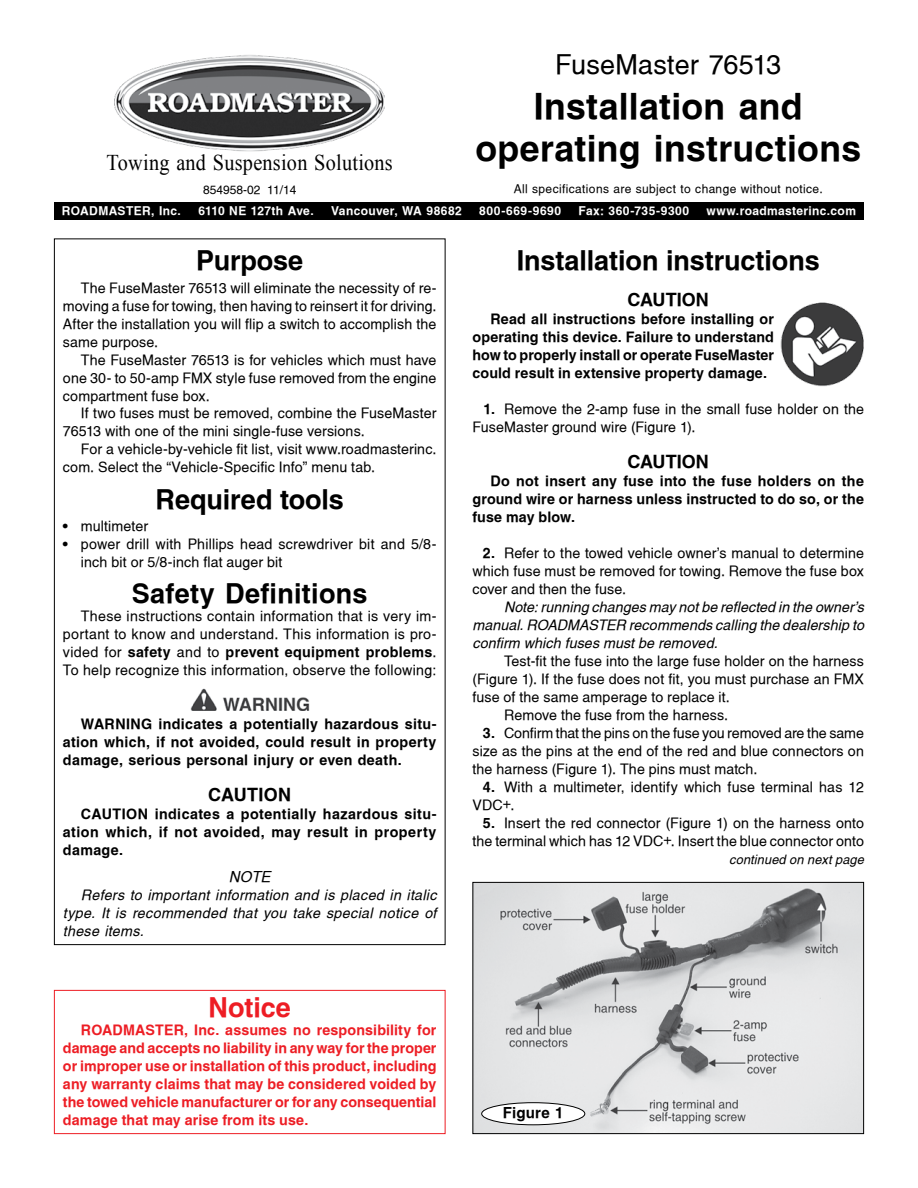
<style>
.page{position:relative;width:918px;height:1188px;background:#fff}
.page>*{position:absolute;margin:0;border:0;box-sizing:border-box;transform-origin:0 0}
.t1{font:700 35.55px/42px "Switzerland";letter-spacing:.01em;color:#000;text-align:center}
.t2{font:700 27px "Switzerland";color:#000}
.t3{font:27px "Switzerland";letter-spacing:.005em;color:#000}
.t4{font:700 27px "Switzerland";color:#ed1d24}
.t5{font:22.5px "Times New Roman";letter-spacing:.01em;color:#000;scale:.9 1}
.t6{font:700 18px "Switzerland";letter-spacing:.005em;color:#000}
.t7{font:700 15px "Switzerland";letter-spacing:.015em;color:#000}
.t8{font:italic 15px "Switzerland";color:#000}
.t9{font:14.25px/18px "Switzerland";letter-spacing:.005em;color:#000;text-align:justify}
.t10{font:700 14.25px/18px "Switzerland";letter-spacing:.015em;color:#000;text-align:justify}
.t11{font:700 14.25px/18px "Switzerland";letter-spacing:.005em;color:#ed1d24;text-align:justify}
.t12{font:italic 14.25px/18px "Switzerland";letter-spacing:.01em;color:#000;text-align:justify}
.t13{font:italic 12.75px "Switzerland";letter-spacing:.01em;color:#000}
.t14{font:700 12px "Switzerland";letter-spacing:.03em;color:#fff}
.t15{font:12px "Switzerland";letter-spacing:.025em;color:#000}
.t16{font:12px "Switzerland";color:#000}
.s1{font-weight:700}
</style>
<div class="page">
<div style="left:54px;top:202px;width:810px;height:18px;background:#000"></div>
<img style="left:115px;top:55px;width:270px;height:97px">
<img style="left:780px;top:302px;width:84px;height:85px">
<div style="left:54px;top:990px;width:392px;height:144px;border:1px solid #ed1d24"></div>
<img style="left:474px;top:884px;width:388px;height:248px">
<div style="left:472px;top:882px;width:392px;height:252px;border:1px solid #000"></div>
<div style="left:482px;top:1103px;width:103px;height:22px;background:#fff;border-radius:50%"></div>
<div style="left:482px;top:1102px;width:103px;height:23px;border:1px solid #000;border-radius:50%"></div>
<img style="left:190px;top:688px;width:120px;height:23px">
<h3 class="t5" style="left:107px;top:147px;width:320px">Towing and Suspension Solutions</h3>
<p class="t16" style="left:203px;top:182px;width:95px">854958-02 11/14</p>
<h2 class="t3" style="left:555px;top:48px;width:228px">FuseMaster 76513</h2>
<h1 class="t1" style="left:475px;top:85px;width:387px">Installation and operating instructions</h1>
<p class="t15" style="left:514px;top:182px;width:310px">All specifications are subject to change without notice.</p>
<p class="t14" style="left:62px;top:204px;width:121px">ROADMASTER, Inc.</p>
<p class="t14" style="left:198px;top:204px;width:117px">6110 NE 127th Ave.</p>
<p class="t14" style="left:331px;top:204px;width:132px">Vancouver, WA 98682</p>
<p class="t14" style="left:479px;top:204px;width:83px">800-669-9690</p>
<p class="t14" style="left:579px;top:204px;width:112px">Fax: 360-735-9300</p>
<p class="t14" style="left:707px;top:204px;width:151px">www.roadmasterinc.com</p>
<h2 class="t2" style="left:196px;top:244px;width:109px">Purpose</h2>
<p class="t9" style="left:63px;top:278px;width:375px;text-indent:18px">The FuseMaster 76513 will eliminate the necessity of re&shy;moving a fuse for towing, then having to reinsert it for driving.<br>After the installation you will flip a switch to accomplish the same purpose.</p>
<p class="t9" style="left:63px;top:350px;width:375px;text-indent:18px">The FuseMaster 76513 is for vehicles which must have one 30- to 50-amp FMX style fuse removed from the engine compartment fuse box.</p>
<p class="t9" style="left:63px;top:404px;width:375px;text-indent:18px">If two fuses must be removed, combine the FuseMaster<br>76513 with one of the mini single-fuse versions.</p>
<p class="t9" style="left:63px;top:440px;width:375px;text-indent:18px">For a vehicle-by-vehicle fit list, visit www.roadmasterinc. com. Select the “Vehicle-Specific Info” menu tab.</p>
<h2 class="t2" style="left:155px;top:483px;width:190px">Required tools</h2>
<p class="t9" style="left:63px;top:517px;width:87px"><span class="s1">•</span> multimeter</p>
<p class="t9" style="left:81px;top:535px;width:357px;text-indent:-18px"><span class="s1">•</span> power drill with Phillips head screwdriver bit and 5/8- inch bit or 5/8-inch flat auger bit</p>
<h2 class="t2" style="left:132px;top:577px;width:237px">Safety Definitions</h2>
<p class="t9" style="left:63px;top:607px;width:375px;text-indent:18px">These instructions contain information that is very im&shy;portant to know and understand. This information is pro&shy;vided for <span class="s1">safety</span> and to <span class="s1">prevent equipment problems</span>.<br>To help recognize this information, observe the following:</p>
<p class="t10" style="left:63px;top:715px;width:375px;text-indent:18px">WARNING indicates a potentially hazardous situ&shy;ation which, if not avoided, could result in property damage, serious personal injury or even death.</p>
<p class="t6" style="left:208px;top:784px;width:84px">CAUTION</p>
<p class="t10" style="left:63px;top:805px;width:375px;text-indent:18px">CAUTION indicates a potentially hazardous situ&shy;ation which, if not avoided, may result in property damage.</p>
<p class="t8" style="left:229px;top:868px;width:43px">NOTE</p>
<p class="t12" style="left:63px;top:886px;width:375px;text-indent:18px">Refers to important information and is placed in italic type. It is recommended that you take special notice of these items.</p>
<h2 class="t4" style="left:209px;top:991px;width:84px">Notice</h2>
<p class="t11" style="left:63px;top:1021px;width:375px;text-indent:18px">ROADMASTER, Inc. assumes no responsibility for damage and accepts no liability in any way for the proper or improper use or installation of this product, including any warranty claims that may be considered voided by the towed vehicle manufacturer or for any consequential damage that may arise from its use.</p>
<h2 class="t2" style="left:517px;top:244px;width:305px">Installation instructions</h2>
<p class="t6" style="left:628px;top:289px;width:83px">CAUTION</p>
<p class="t10" style="left:472px;top:310px;width:303px;text-indent:18px">Read all instructions before installing or operating this device. Failure to understand how to properly install or operate FuseMaster could result in extensive property damage.</p>
<p class="t9" style="left:472px;top:400px;width:393px;text-indent:11px"><span class="s1">1.</span> Remove the 2-amp fuse in the small fuse holder on the<br>FuseMaster ground wire (Figure 1).</p>
<p class="t6" style="left:628px;top:451px;width:83px">CAUTION</p>
<p class="t10" style="left:472px;top:472px;width:393px;text-indent:18px">Do not insert any fuse into the fuse holders on the ground wire or harness unless instructed to do so, or the fuse may blow.</p>
<p class="t9" style="left:472px;top:544px;width:393px;text-indent:10px"><span class="s1">2.</span> Refer to the towed vehicle owner’s manual to determine which fuse must be removed for towing. Remove the fuse box cover and then the fuse.</p>
<p class="t12" style="left:472px;top:598px;width:393px;text-indent:32px">Note: running changes may not be reflected in the owner’s manual. ROADMASTER recommends calling the dealership to confirm which fuses must be removed.</p>
<p class="t9" style="left:504px;top:652px;width:362px">Test-fit the fuse into the large fuse holder on the harness</p>
<p class="t9" style="left:472px;top:670px;width:393px">(Figure 1). If the fuse does not fit, you must purchase an FMX</p>
<p class="t9" style="left:472px;top:688px;width:259px">fuse of the same amperage to replace it.</p>
<p class="t9" style="left:504px;top:706px;width:226px">Remove the fuse from the harness.</p>
<p class="t9" style="left:472px;top:724px;width:393px;text-indent:10px"><span class="s1">3.</span> Confirm that the pins on the fuse you removed are the same size as the pins at the end of the red and blue connectors on the harness (Figure 1). The pins must match.</p>
<p class="t9" style="left:472px;top:778px;width:393px;text-indent:10px"><span class="s1">4.</span> With a multimeter, identify which fuse terminal has 12<br>VDC+.</p>
<p class="t9" style="left:472px;top:814px;width:393px;text-align:right"><span class="s1">5.</span> Insert the red connector (Figure 1) on the harness onto the terminal which has 12 VDC+. Insert the blue connector onto</p>
<p class="t13" style="left:729px;top:852px;width:136px">continued on next page</p>
<p class="t7" style="left:503px;top:1104px;width:62px">Figure 1</p>
</div>
